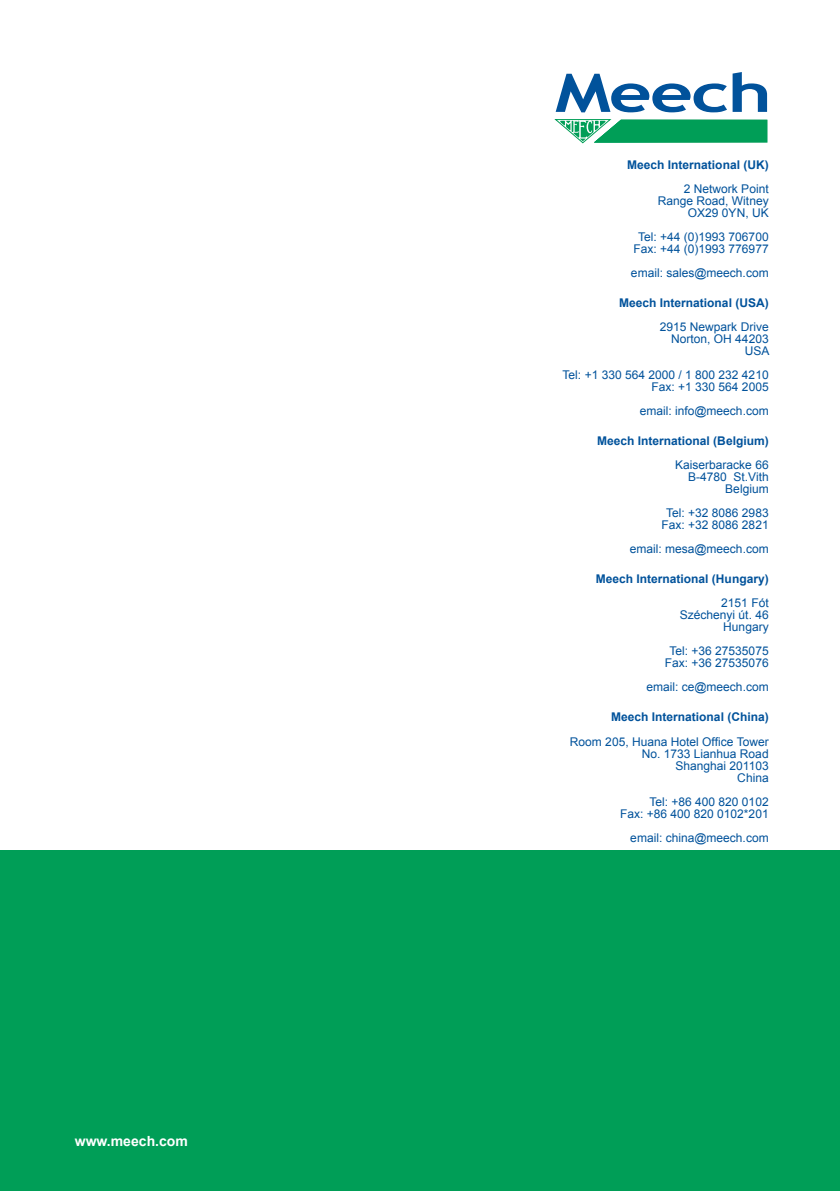
<style>
.page{position:relative;width:840px;height:1191px;background:#fff}
.page>*{position:absolute;margin:0;border:0;box-sizing:border-box;transform-origin:0 0}
.t1{font:700 14px "Arial";color:#fff}
.t2{font:12px/12px "Arial";color:#01529b;text-align:right}
.t3{font:700 12px "Arial";color:#01529b}
</style>
<div class="page">
<div style="left:0;top:850px;width:839px;height:341px;background:#009e57"></div>
<svg style="left:555px;top:74px;width:171px;height:38px"></svg>
<svg style="left:732px;top:72px;width:34px;height:40px"></svg>
<svg style="left:554px;top:119px;width:212px;height:24px;background:#2eaf75"></svg>
<p class="t1" style="left:75px;top:1132px;width:115px">www.meech.com</p>
<p class="t3" style="left:627px;top:157px;width:143px">Meech International (UK)</p>
<p class="t2" style="left:683px;top:183px;width:86px">2 Network Point</p>
<p class="t2" style="left:657px;top:195px;width:112px">Range Road, Witney</p>
<p class="t2" style="left:687px;top:207px;width:82px">OX29 0YN, UK</p>
<p class="t2" style="left:637px;top:231px;width:132px">Tel: +44 (0)1993 706700</p>
<p class="t2" style="left:633px;top:243px;width:137px">Fax: +44 (0)1993 776977</p>
<p class="t2" style="left:630px;top:267px;width:139px">email: sales@meech.com</p>
<p class="t3" style="left:619px;top:295px;width:151px">Meech International (USA)</p>
<p class="t2" style="left:659px;top:321px;width:110px">2915 Newpark Drive</p>
<p class="t2" style="left:670px;top:333px;width:99px">Norton, OH 44203</p>
<p class="t2" style="left:744px;top:345px;width:26px">USA</p>
<p class="t2" style="left:562px;top:369px;width:207px">Tel: +1 330 564 2000 / 1 800 232 4210</p>
<p class="t2" style="left:651px;top:381px;width:119px">Fax: +1 330 564 2005</p>
<p class="t2" style="left:639px;top:405px;width:130px">email: info@meech.com</p>
<p class="t3" style="left:596px;top:433px;width:173px">Meech International (Belgium)</p>
<p class="t2" style="left:674px;top:459px;width:95px">Kaiserbaracke 66</p>
<p class="t2" style="left:687px;top:471px;width:82px">B-4780 St.Vith</p>
<p class="t2" style="left:724px;top:483px;width:45px">Belgium</p>
<p class="t2" style="left:665px;top:507px;width:104px">Tel: +32 8086 2983</p>
<p class="t2" style="left:661px;top:519px;width:109px">Fax: +32 8086 2821</p>
<p class="t2" style="left:629px;top:543px;width:140px">email: mesa@meech.com</p>
<p class="t3" style="left:595px;top:571px;width:174px">Meech International (Hungary)</p>
<p class="t2" style="left:720px;top:597px;width:49px">2151 Fót</p>
<p class="t2" style="left:679px;top:609px;width:90px">Széchenyi út. 46</p>
<p class="t2" style="left:722px;top:621px;width:47px">Hungary</p>
<p class="t2" style="left:669px;top:645px;width:101px">Tel: +36 27535075</p>
<p class="t2" style="left:664px;top:657px;width:105px">Fax: +36 27535076</p>
<p class="t2" style="left:646px;top:681px;width:124px">email: ce@meech.com</p>
<p class="t3" style="left:611px;top:709px;width:159px">Meech International (China)</p>
<p class="t2" style="left:569px;top:735px;width:200px">Room 205, Huana Hotel Office Tower</p>
<p class="t2" style="left:641px;top:747px;width:128px">No. 1733 Lianhua Road</p>
<p class="t2" style="left:675px;top:759px;width:95px">Shanghai 201103</p>
<p class="t2" style="left:736px;top:771px;width:33px">China</p>
<p class="t2" style="left:619px;top:795px;width:150px">Tel: +86 400 820 0102<br>Fax: +86 400 820 0102*201</p>
<p class="t2" style="left:630px;top:831px;width:140px">email: china@meech.com</p>
</div>
